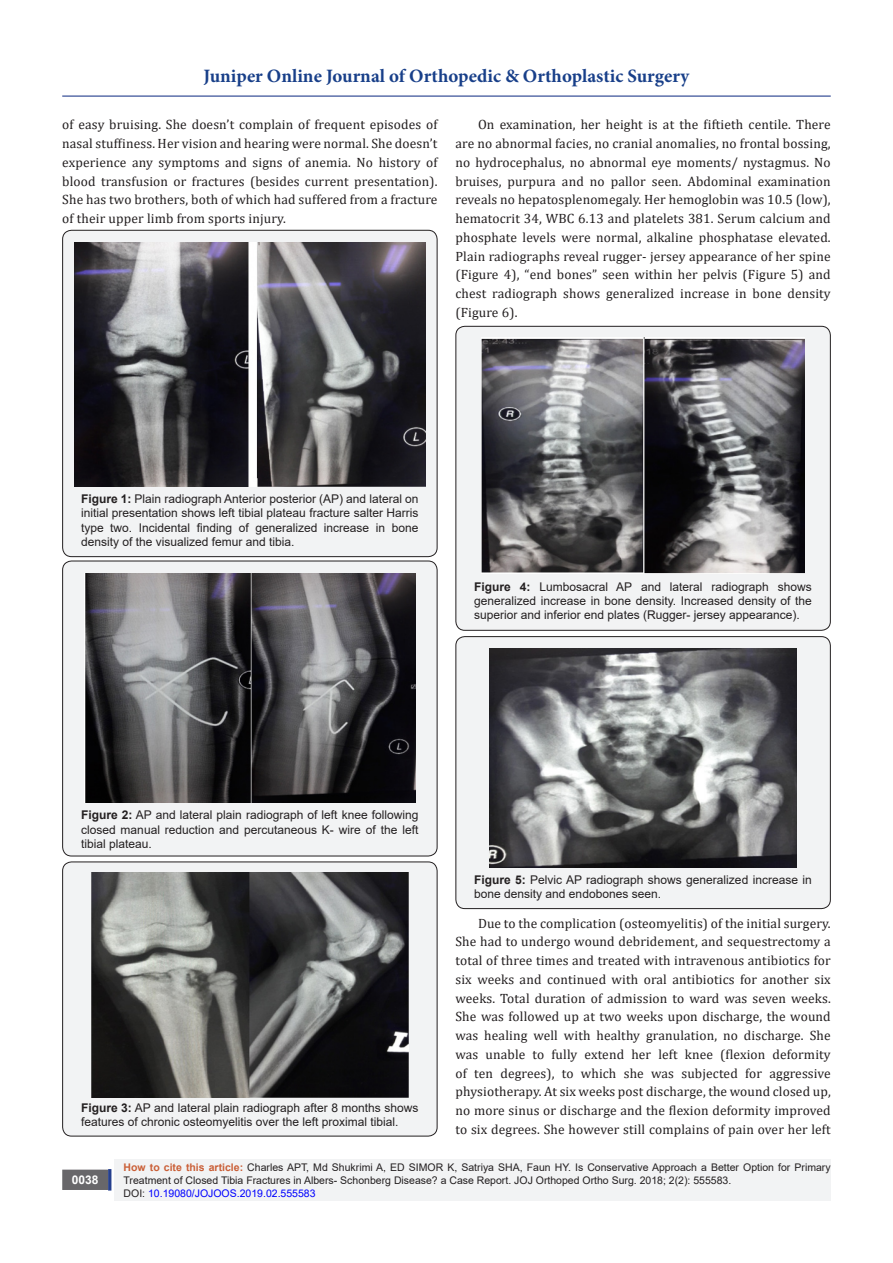
<style>
.page{position:relative;width:893px;height:1263px;background:#fff}
.page>*{position:absolute;margin:0;border:0;box-sizing:border-box;transform-origin:0 0}
.t1{font:700 18.9px "Minion Pro";color:#183f89}
.t2{font:13.5px/18.8px "Cambria";letter-spacing:.01em;color:#231f20;text-align:justify}
.t3{font:12px/14.4px "Arial";color:#231f20;text-align:justify}
.t4{font:700 12px "Arial";color:#fff}
.t5{font:10.5px/12.6px "Arial";color:#231f20}
.t6{font:10.5px "Arial";color:#00f}
.s1{font-weight:700}
.s2{font-weight:700;color:#ca5f37}
.s3{color:#231f20}
</style>
<div class="page">
<div style="left:115px;top:1160px;width:716px;height:41px;background:#f2f3f4"></div>
<div style="left:63px;top:1170px;width:44px;height:19px;background:#68676a"></div>
<div style="left:62px;top:1169px;width:46px;height:21px;border:2px solid #68676a"></div>
<div style="left:108px;top:1169px;width:3px;height:21px;background:#253f8e;border:2px solid #253f8e"></div>
<hr style="left:62px;top:96px;width:769px;height:1px;background:#253f8e">
<div style="left:63px;top:230px;width:374px;height:327px;background:#f2f3f4;border-radius:9px"></div>
<div style="left:62px;top:230px;width:375px;height:327px;border:1px solid #231f20;border-radius:9px"></div>
<img style="left:75px;top:242px;width:350px;height:244px">
<div style="left:63px;top:561px;width:374px;height:295px;background:#f2f3f4;border-radius:9px"></div>
<div style="left:62px;top:561px;width:375px;height:295px;border:1px solid #231f20;border-radius:9px"></div>
<img style="left:85px;top:573px;width:330px;height:229px">
<div style="left:63px;top:862px;width:374px;height:274px;background:#f2f3f4;border-radius:9px"></div>
<div style="left:62px;top:861px;width:375px;height:275px;border:1px solid #231f20;border-radius:9px"></div>
<img style="left:92px;top:873px;width:316px;height:224px">
<div style="left:456px;top:326px;width:374px;height:304px;background:#f2f3f4;border-radius:9px"></div>
<div style="left:455px;top:326px;width:376px;height:305px;border:1px solid #231f20;border-radius:9px"></div>
<img style="left:482px;top:337px;width:323px;height:237px">
<div style="left:456px;top:637px;width:374px;height:271px;background:#f2f3f4;border-radius:9px"></div>
<div style="left:455px;top:636px;width:376px;height:273px;border:1px solid #231f20;border-radius:9px"></div>
<img style="left:490px;top:649px;width:307px;height:218px">
<h1 class="t1" style="left:204px;top:63px;width:487px">Juniper Online Journal of Orthopedic &amp; Orthoplastic Surgery</h1>
<p class="t2" style="left:62px;top:115px;width:377px">of easy bruising. She doesn’t complain of frequent episodes of nasal stuffiness. Her vision and hearing were normal. She doesn’t experience any symptoms and signs of anemia. No history of blood transfusion or fractures (besides current presentation).<br>She has two brothers, both of which had suffered from a fracture of their upper limb from sports injury.</p>
<p class="t2" style="left:455px;top:115px;width:377px;text-indent:22px">On examination, her height is at the fiftieth centile. There are no abnormal facies, no cranial anomalies, no frontal bossing, no hydrocephalus, no abnormal eye moments/ nystagmus. No bruises, purpura and no pallor seen. Abdominal examination reveals no hepatosplenomegaly. Her hemoglobin was 10.5 (low), hematocrit 34, WBC 6.13 and platelets 381. Serum calcium and phosphate levels were normal, alkaline phosphatase elevated.<br>Plain radiographs reveal rugger- jersey appearance of her spine (Figure 4), “end bones” seen within her pelvis (Figure 5) and chest radiograph shows generalized increase in bone density (Figure 6).</p>
<p class="t3" style="left:81px;top:491px;width:339px"><span class="s1">Figure 1:</span> Plain radiograph Anterior posterior (AP) and lateral on initial presentation shows left tibial plateau fracture salter Harris type two. Incidental finding of generalized increase in bone density of the visualized femur and tibia.</p>
<p class="t3" style="left:474px;top:579px;width:339px"><span class="s1">Figure 4:</span> Lumbosacral AP and lateral radiograph shows generalized increase in bone density. Increased density of the superior and inferior end plates (Rugger- jersey appearance).</p>
<p class="t3" style="left:81px;top:808px;width:339px"><span class="s1">Figure 2:</span> AP and lateral plain radiograph of left knee following closed manual reduction and percutaneous K- wire of the left tibial plateau.</p>
<p class="t3" style="left:81px;top:1100px;width:339px"><span class="s1">Figure 3:</span> AP and lateral plain radiograph after 8 months shows features of chronic osteomyelitis over the left proximal tibial.</p>
<p class="t3" style="left:474px;top:872px;width:339px"><span class="s1">Figure 5:</span> Pelvic AP radiograph shows generalized increase in bone density and endobones seen.</p>
<p class="t2" style="left:455px;top:913px;width:377px;text-indent:22px">Due to the complication (osteomyelitis) of the initial surgery.<br>She had to undergo wound debridement, and sequestrectomy a total of three times and treated with intravenous antibiotics for six weeks and continued with oral antibiotics for another six weeks. Total duration of admission to ward was seven weeks.<br>She was followed up at two weeks upon discharge, the wound was healing well with healthy granulation, no discharge. She was unable to fully extend her left knee (flexion deformity of ten degrees), to which she was subjected for aggressive physiotherapy. At six weeks post discharge, the wound closed up, no more sinus or discharge and the flexion deformity improved to six degrees. She however still complains of pain over her left</p>
<p class="t4" style="left:72px;top:1171px;width:28px">0038</p>
<p class="t5" style="left:124px;top:1161px;width:709px"><span class="s2">How to cite this article:</span> Charles APT, Md Shukrimi A, ED SIMOR K, Satriya SHA, Faun HY. Is Conservative Approach a Better Option for Primary<br>Treatment of Closed Tibia Fractures in Albers- Schonberg Disease? a Case Report. JOJ Orthoped Ortho Surg. 2018; 2(2): 555583.</p>
<p class="t6" style="left:124px;top:1186px;width:194px"><span class="s3">DOI:</span> 10.19080/JOJOOS.2019.02.555583</p>
</div>
